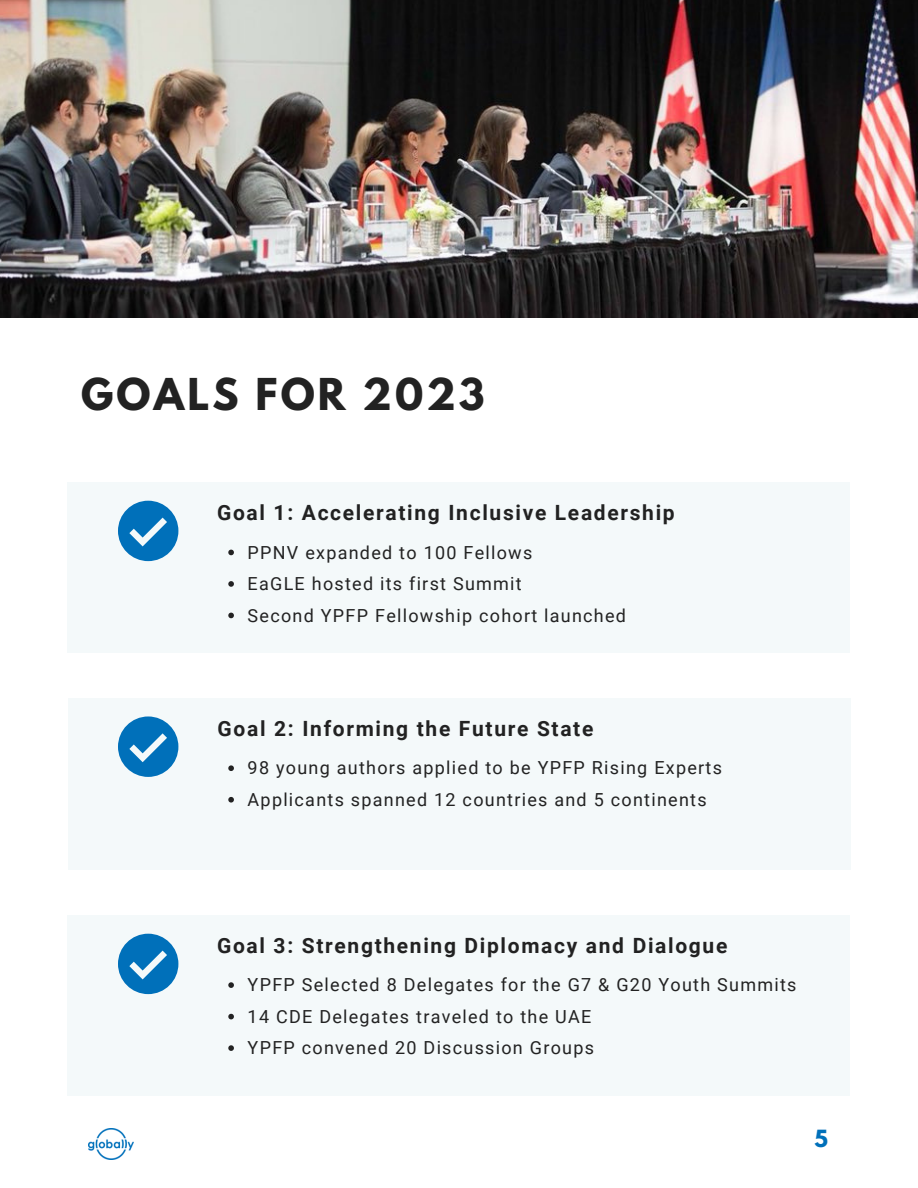
<style>
.page{position:relative;width:918px;height:1188px;background:#fff}
.page>*{position:absolute;margin:0;border:0;box-sizing:border-box;transform-origin:0 0}
.t1{font:700 38.85px "League Spartan";letter-spacing:.08em;color:#222}
.t2{font:700 21px "Roboto";letter-spacing:.08em;color:#222}
.t3{font:700 21px "League Spartan";color:#0070ba}
.t4{font:18px "Roboto";letter-spacing:.07em;color:#222}
</style>
<div class="page">
<img style="left:0;top:0;width:918px;height:317px">
<div style="left:68px;top:483px;width:782px;height:170px;background:#f4f9fa"></div>
<svg style="left:118px;top:501px;width:60px;height:60px"></svg>
<div style="left:68px;top:698px;width:782px;height:172px;background:#f4f9fa"></div>
<svg style="left:118px;top:716px;width:60px;height:61px"></svg>
<div style="left:68px;top:915px;width:782px;height:181px;background:#f4f9fa"></div>
<svg style="left:118px;top:934px;width:60px;height:60px"></svg>
<svg style="left:228px;top:550px;width:6px;height:5px"></svg>
<svg style="left:228px;top:581px;width:6px;height:6px"></svg>
<svg style="left:228px;top:613px;width:6px;height:5px"></svg>
<svg style="left:228px;top:765px;width:6px;height:6px"></svg>
<svg style="left:228px;top:797px;width:6px;height:6px"></svg>
<svg style="left:228px;top:982px;width:6px;height:6px"></svg>
<svg style="left:228px;top:1014px;width:6px;height:5px"></svg>
<svg style="left:228px;top:1045px;width:6px;height:6px"></svg>
<img style="left:89px;top:1129px;width:45px;height:30px">
<p class="t1" style="left:81px;top:375px;width:405px">GOALS FOR 2023</p>
<p class="t2" style="left:217px;top:500px;width:459px">Goal 1: Accelerating Inclusive Leadership</p>
<p class="t4" style="left:248px;top:542px;width:286px">PPNV expanded to 100 Fellows</p>
<p class="t4" style="left:248px;top:573px;width:276px">EaGLE hosted its first Summit</p>
<p class="t4" style="left:248px;top:605px;width:380px">Second YPFP Fellowship cohort launched</p>
<p class="t2" style="left:218px;top:716px;width:377px">Goal 2: Informing the Future State</p>
<p class="t4" style="left:248px;top:758px;width:476px">98 young authors applied to be YPFP Rising Experts</p>
<p class="t4" style="left:248px;top:789px;width:460px">Applicants spanned 12 countries and 5 continents</p>
<p class="t2" style="left:217px;top:933px;width:512px">Goal 3: Strengthening Diplomacy and Dialogue</p>
<p class="t4" style="left:248px;top:975px;width:550px">YPFP Selected 8 Delegates for the G7 &amp; G20 Youth Summits</p>
<p class="t4" style="left:248px;top:1006px;width:345px">14 CDE Delegates traveled to the UAE</p>
<p class="t4" style="left:248px;top:1038px;width:348px">YPFP convened 20 Discussion Groups</p>
<p class="t3" style="left:815px;top:1128px;width:15px">5</p>
</div>
